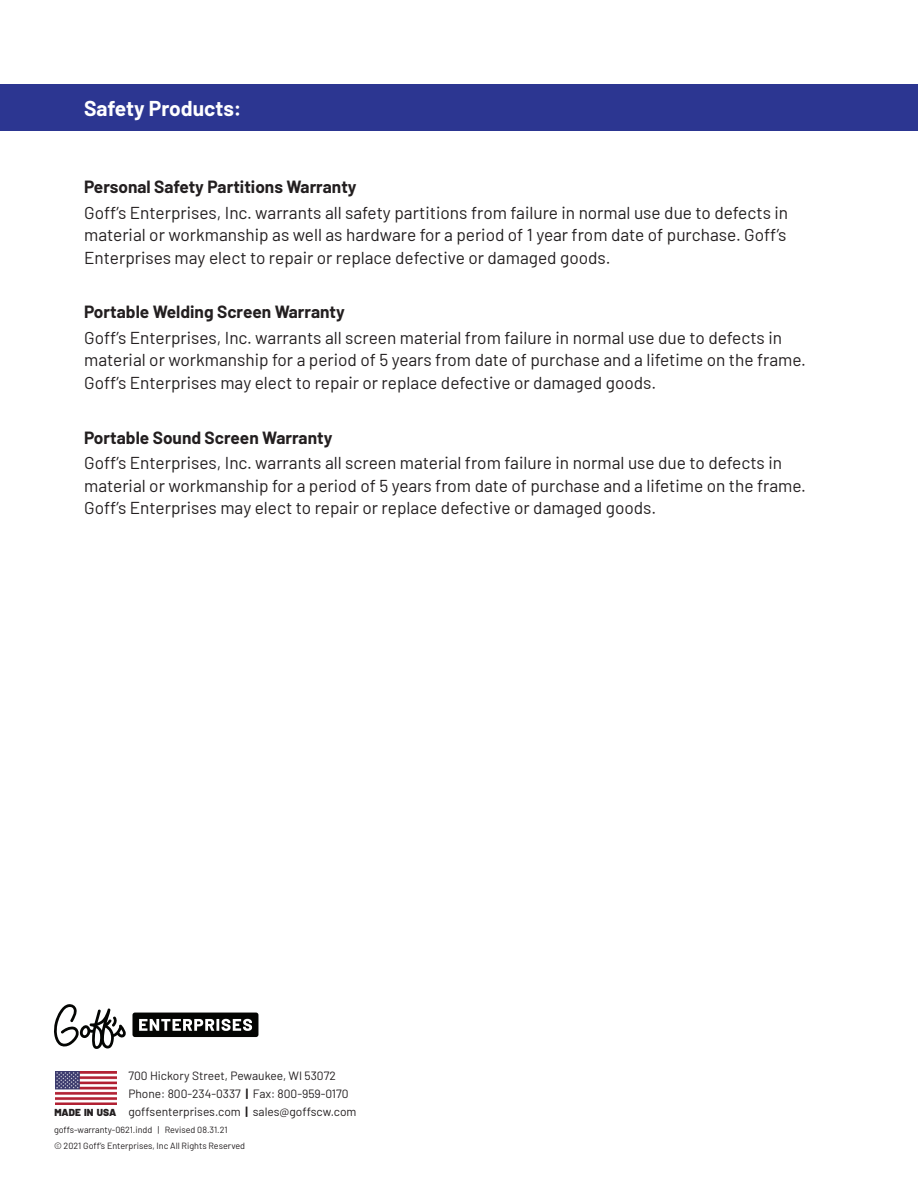
<style>
.page{position:relative;width:918px;height:1188px;background:#fff}
.page>*{position:absolute;margin:0;border:0;box-sizing:border-box;transform-origin:0 0}
.t1{font:700 21px "Barlow";color:#fff}
.t2{font:17.25px/22.5px "Barlow";color:#231f20}
.t3{font:700 17.25px "Barlow";color:#231f20}
.t4{font:12px "Barlow";color:#231f20}
.t5{font:900 10.05px "Barlow";color:#231f20}
.t6{font:9px "Barlow";color:#231f20}
.s1{font-weight:700}
</style>
<div class="page">
<div style="left:0;top:84px;width:918px;height:47px;background:#2c3691"></div>
<img style="left:55px;top:1072px;width:62px;height:32px">
<svg style="left:54px;top:1004px;width:72px;height:45px"></svg>
<div style="left:132px;top:1013px;width:126px;height:24px;background:#040503;border-radius:2px"></div>
<svg style="left:139px;top:1019px;width:113px;height:12px"></svg>
<p class="t1" style="left:84px;top:93px;width:159px">Safety Products:</p>
<p class="t3" style="left:84px;top:174px;width:274px">Personal Safety Partitions Warranty</p>
<p class="t2" style="left:84px;top:200px;width:706px">Goff’s Enterprises, Inc. warrants all safety partitions from failure in normal use due to defects in</p>
<p class="t2" style="left:84px;top:222px;width:704px">material or workmanship as well as hardware for a period of 1 year from date of purchase. Goff’s</p>
<p class="t2" style="left:84px;top:245px;width:528px">Enterprises may elect to repair or replace defective or damaged goods.</p>
<p class="t3" style="left:84px;top:299px;width:262px">Portable Welding Screen Warranty</p>
<p class="t2" style="left:84px;top:325px;width:699px">Goff’s Enterprises, Inc. warrants all screen material from failure in normal use due to defects in</p>
<p class="t2" style="left:84px;top:348px;width:723px">material or workmanship for a period of 5 years from date of purchase and a lifetime on the frame.<br>Goff’s Enterprises may elect to repair or replace defective or damaged goods.</p>
<p class="t3" style="left:84px;top:425px;width:250px">Portable Sound Screen Warranty</p>
<p class="t2" style="left:84px;top:450px;width:699px">Goff’s Enterprises, Inc. warrants all screen material from failure in normal use due to defects in</p>
<p class="t2" style="left:84px;top:473px;width:723px">material or workmanship for a period of 5 years from date of purchase and a lifetime on the frame.<br>Goff’s Enterprises may elect to repair or replace defective or damaged goods.</p>
<p class="t4" style="left:128px;top:1067px;width:209px">700 Hickory Street, Pewaukee, WI 53072</p>
<p class="t4" style="left:128px;top:1085px;width:222px">Phone: 800-234-0337 <span class="s1">|</span> Fax: 800-959-0170</p>
<p class="t4" style="left:128px;top:1103px;width:230px">goffsenterprises.com <span class="s1">|</span> sales@goffscw.com</p>
<p class="t6" style="left:54px;top:1123px;width:175px">goffs-warranty-0621.indd | Revised 08.31.21</p>
<p class="t6" style="left:54px;top:1139px;width:193px">© 2021 Goff’s Enterprises, Inc All Rights Reserved</p>
<p class="t5" style="left:54px;top:1105px;width:64px">MADE IN USA</p>
</div>
